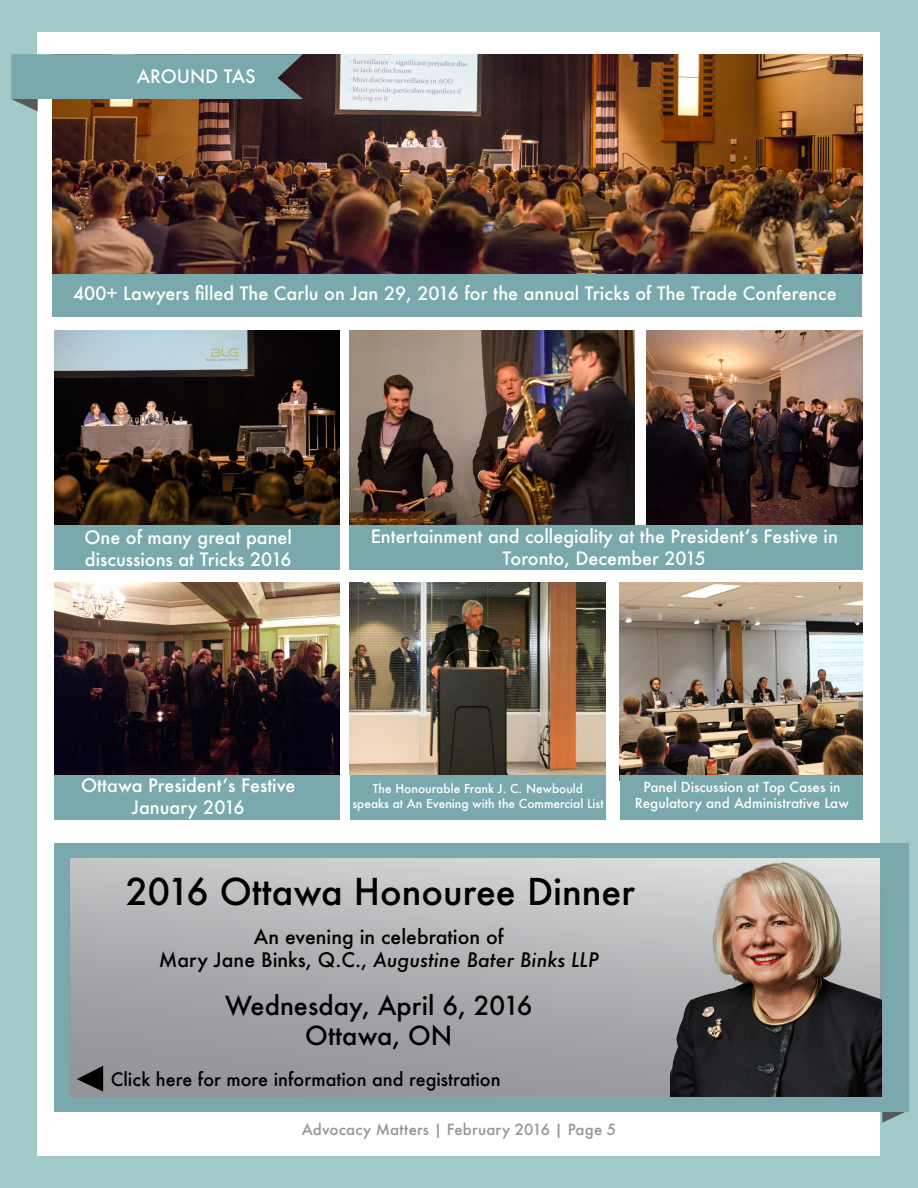
<style>
.page{position:relative;width:918px;height:1188px;background:#a1c9c8}
.page>*{position:absolute;margin:0;border:0;box-sizing:border-box;transform-origin:0 0}
.t1{font:500 36px "Futura";color:#000}
.t2{font:500 25.5px/30.6px "Futura";color:#000;text-align:center}
.t3{font:500 19.5px/23.4px "Futura";color:#000;text-align:center}
.t4{font:500 18px/21.6px "Futura";color:#fff;text-align:center}
.t5{font:500 18px "Futura";color:#000}
.t6{font:500 15px "Futura";letter-spacing:.015em;color:#939598}
.t7{font:500 13.5px/16.2px "Futura";color:#fff;text-align:center}
.t8{font:500 12px/14.4px "Futura";color:#fff;text-align:center}
.s1{font-style:italic}
</style>
<div class="page">
<div style="left:38px;top:32px;width:842px;height:1124px;background:#fff"></div>
<svg style="left:882px;top:1112px;width:23px;height:11px"></svg>
<div style="left:52px;top:272px;width:810px;height:45px;background:#79a9ad"></div>
<div style="left:54px;top:843px;width:855px;height:269px;background:#79a9ad"></div>
<img style="left:52px;top:54px;width:810px;height:220px">
<img style="left:646px;top:331px;width:216px;height:194px">
<img style="left:349px;top:331px;width:285px;height:194px">
<img style="left:55px;top:583px;width:285px;height:192px">
<img style="left:54px;top:331px;width:285px;height:194px">
<svg style="left:11px;top:54px;width:292px;height:57px;background:#779290"></svg>
<div style="left:54px;top:525px;width:285px;height:45px;background:#79a9ad"></div>
<div style="left:349px;top:525px;width:513px;height:45px;background:#79a9ad"></div>
<img style="left:350px;top:583px;width:256px;height:192px">
<div style="left:350px;top:775px;width:256px;height:45px;background:#79a9ad"></div>
<div style="left:55px;top:775px;width:285px;height:45px;background:#79a9ad"></div>
<img style="left:620px;top:583px;width:242px;height:192px">
<div style="left:620px;top:775px;width:242px;height:45px;background:#79a9ad"></div>
<div style="left:69px;top:859px;width:813px;height:238px;background:linear-gradient(to bottom,#cacbcd,#8f9194)"></div>
<img style="left:671px;top:858px;width:211px;height:239px">
<svg style="left:77px;top:1066px;width:26px;height:26px"></svg>
<p class="t4" style="left:137px;top:65px;width:120px">AROUND TAS</p>
<p class="t4" style="left:73px;top:282px;width:765px">400+ Lawyers filled The Carlu on Jan 29, 2016 for the annual Tricks of The Trade Conference</p>
<p class="t4" style="left:84px;top:526px;width:209px;text-align:left">One of many great panel discussions at Tricks 2016</p>
<p class="t4" style="left:371px;top:525px;width:469px">Entertainment and collegiality at the President’s Festive in<br>Toronto, December 2015</p>
<p class="t4" style="left:81px;top:775px;width:216px">Ottawa President’s Festive<br>January 2016</p>
<p class="t8" style="left:352px;top:782px;width:253px">The Honourable Frank J. C. Newbould<br>speaks at An Evening with the Commercial List</p>
<p class="t7" style="left:635px;top:779px;width:216px">Panel Discussion at Top Cases in<br>Regulatory and Administrative Law</p>
<h1 class="t1" style="left:126px;top:867px;width:511px">2016 Ottawa Honouree Dinner</h1>
<p class="t3" style="left:159px;top:925px;width:442px">An evening in celebration of<br>Mary Jane Binks, Q.C., <span class="s1">Augustine Bater Binks LLP</span></p>
<h2 class="t2" style="left:225px;top:990px;width:309px">Wednesday, April 6, 2016<br>Ottawa, ON</h2>
<p class="t5" style="left:111px;top:1066px;width:391px">Click here for more information and registration</p>
<p class="t6" style="left:302px;top:1119px;width:316px">Advocacy Matters | February 2016 | Page 5</p>
</div>
